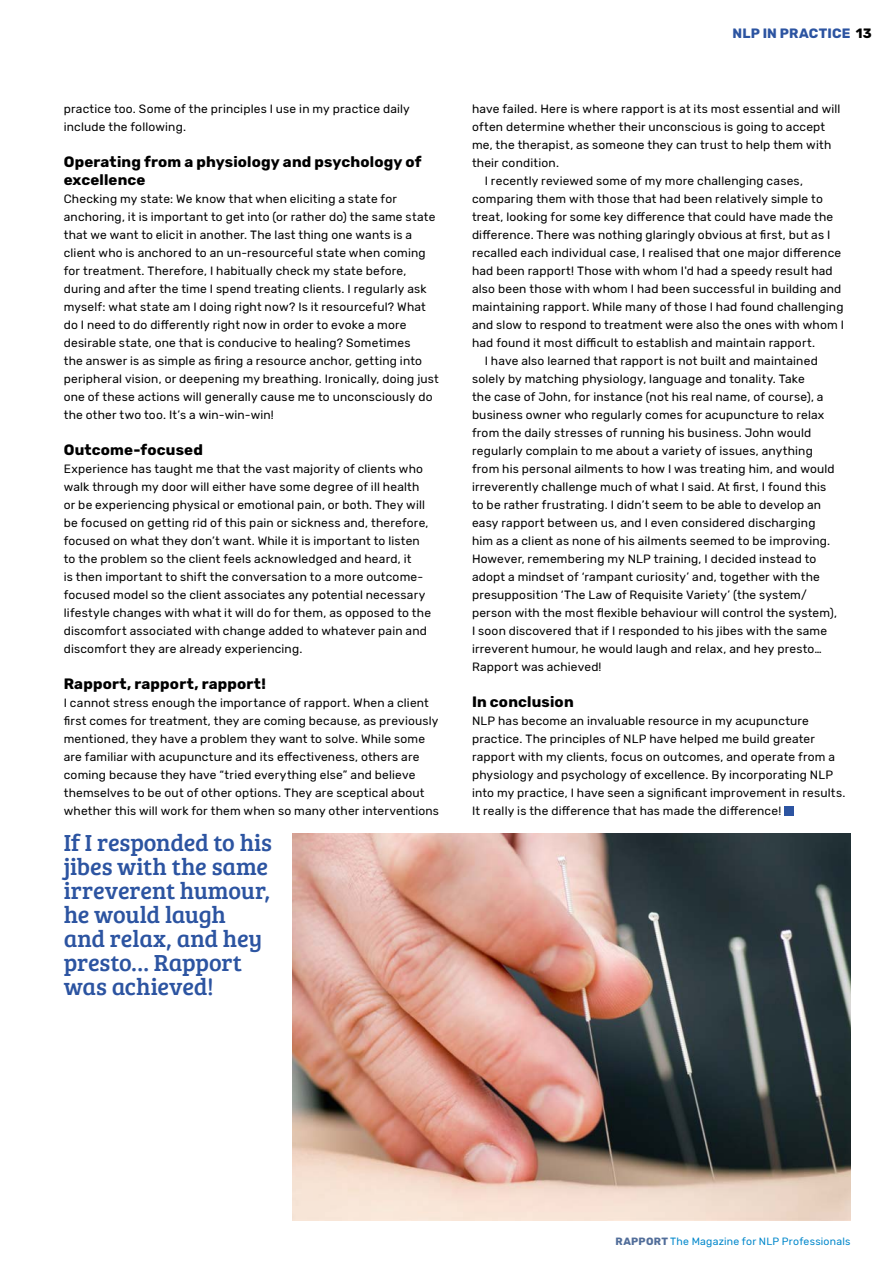
<style>
.page{position:relative;width:893px;height:1263px;background:#fff}
.page>*{position:absolute;margin:0;border:0;box-sizing:border-box;transform-origin:0 0}
.t1{font:24px/24px "Bree Serif";letter-spacing:-.005em;color:#2c54a1}
.t2{font:700 15px/18px "Rubik";letter-spacing:.01em;color:#000}
.t3{font:700 13.5px "Rubik";color:#2c54a1}
.t4{font:700 13.5px "Rubik";color:#000}
.t5{font:12px/18px "Rubik";letter-spacing:.015em;color:#000}
.t6{font:10.5px "Rubik";letter-spacing:.02em;color:#0087cb}
.s1{font-weight:700;color:#526e9a}
</style>
<div class="page">
<img style="left:293px;top:833px;width:557px;height:387px">
<div style="left:784px;top:806px;width:9px;height:9px;background:#2c54a1"></div>
<p class="t5" style="left:64px;top:100px;width:348px">practice too. Some of the principles I use in my practice daily include the following.</p>
<p class="t2" style="left:64px;top:154px;width:359px">Operating from a physiology and psychology of excellence</p>
<p class="t5" style="left:64px;top:190px;width:377px">Checking my state: We know that when eliciting a state for anchoring, it is important to get into (or rather do) the same state that we want to elicit in another. The last thing one wants is a client who is anchored to an un-resourceful state when coming for treatment. Therefore, I habitually check my state before, during and after the time I spend treating clients. I regularly ask myself: what state am I doing right now? Is it resourceful? What do I need to do differently right now in order to evoke a more desirable state, one that is conducive to healing? Sometimes<br>the answer is as simple as firing a resource anchor, getting into peripheral vision, or deepening my breathing. Ironically, doing just one of these actions will generally cause me to unconsciously do the other two too. It’s a win-win-win!</p>
<p class="t2" style="left:64px;top:442px;width:141px">Outcome-focused</p>
<p class="t5" style="left:64px;top:460px;width:369px">Experience has taught me that the vast majority of clients who walk through my door will either have some degree of ill health or be experiencing physical or emotional pain, or both. They will be focused on getting rid of this pain or sickness and, therefore, focused on what they don’t want. While it is important to listen to the problem so the client feels acknowledged and heard, it<br>is then important to shift the conversation to a more outcome&shy;focused model so the client associates any potential necessary lifestyle changes with what it will do for them, as opposed to the discomfort associated with change added to whatever pain and discomfort they are already experiencing.</p>
<p class="t2" style="left:64px;top:676px;width:204px">Rapport, rapport, rapport!</p>
<p class="t5" style="left:64px;top:694px;width:377px">I cannot stress enough the importance of rapport. When a client first comes for treatment, they are coming because, as previously mentioned, they have a problem they want to solve. While some are familiar with acupuncture and its effectiveness, others are coming because they have “tried everything else” and believe themselves to be out of other options. They are sceptical about whether this will work for them when so many other interventions</p>
<h1 class="t1" style="left:64px;top:830px;width:210px">If I responded to his jibes with the same irreverent humour, he would laugh and relax, and hey presto… Rapport was achieved!</h1>
<p class="t3" style="left:732px;top:26px;width:10px">nlp</p>
<p class="t3" style="left:763px;top:26px;width:27px">in practice</p>
<p class="t4" style="left:856px;top:26px;width:17px">13</p>
<p class="t5" style="left:472px;top:100px;width:370px">have failed. Here is where rapport is at its most essential and will</p>
<p class="t5" style="left:472px;top:118px;width:355px">often determine whether their unconscious is going to accept</p>
<p class="t5" style="left:472px;top:136px;width:361px">me, the therapist, as someone they can trust to help them with</p>
<p class="t5" style="left:472px;top:154px;width:89px">their condition.</p>
<p class="t5" style="left:485px;top:172px;width:320px">I recently reviewed some of my more challenging cases,</p>
<p class="t5" style="left:472px;top:190px;width:352px">comparing them with those that had been relatively simple to</p>
<p class="t5" style="left:472px;top:208px;width:363px">treat, looking for some key difference that could have made the</p>
<p class="t5" style="left:472px;top:226px;width:360px">difference. There was nothing glaringly obvious at first, but as I</p>
<p class="t5" style="left:472px;top:244px;width:371px">recalled each individual case, I realised that one major difference</p>
<p class="t5" style="left:472px;top:262px;width:362px">had been rapport! Those with whom I'd had a speedy result had</p>
<p class="t5" style="left:472px;top:280px;width:371px">also been those with whom I had been successful in building and</p>
<p class="t5" style="left:472px;top:298px;width:373px">maintaining rapport. While many of those I had found challenging</p>
<p class="t5" style="left:472px;top:316px;width:373px">and slow to respond to treatment were also the ones with whom I</p>
<p class="t5" style="left:472px;top:334px;width:345px">had found it most difficult to establish and maintain rapport.</p>
<p class="t5" style="left:485px;top:352px;width:335px">I have also learned that rapport is not built and maintained</p>
<p class="t5" style="left:472px;top:370px;width:334px">solely by matching physiology, language and tonality. Take</p>
<p class="t5" style="left:472px;top:388px;width:353px">the case of John, for instance (not his real name, of course), a</p>
<p class="t5" style="left:472px;top:406px;width:354px">business owner who regularly comes for acupuncture to relax</p>
<p class="t5" style="left:472px;top:424px;width:341px">from the daily stresses of running his business. John would</p>
<p class="t5" style="left:472px;top:442px;width:342px">regularly complain to me about a variety of issues, anything</p>
<p class="t5" style="left:472px;top:460px;width:364px">from his personal ailments to how I was treating him, and would</p>
<p class="t5" style="left:472px;top:478px;width:356px">irreverently challenge much of what I said. At first, I found this</p>
<p class="t5" style="left:472px;top:496px;width:351px">to be rather frustrating. I didn’t seem to be able to develop an</p>
<p class="t5" style="left:472px;top:514px;width:345px">easy rapport between us, and I even considered discharging</p>
<p class="t5" style="left:472px;top:532px;width:360px">him as a client as none of his ailments seemed to be improving.</p>
<p class="t5" style="left:472px;top:550px;width:346px">However, remembering my NLP training, I decided instead to</p>
<p class="t5" style="left:472px;top:568px;width:349px">adopt a mindset of ‘rampant curiosity’ and, together with the</p>
<p class="t5" style="left:472px;top:586px;width:336px">presupposition ‘The Law of Requisite Variety’ (the system/</p>
<p class="t5" style="left:472px;top:604px;width:367px">person with the most flexible behaviour will control the system),</p>
<p class="t5" style="left:472px;top:622px;width:357px">I soon discovered that if I responded to his jibes with the same</p>
<p class="t5" style="left:472px;top:640px;width:351px">irreverent humour, he would laugh and relax, and hey presto…</p>
<p class="t5" style="left:472px;top:658px;width:131px">Rapport was achieved!</p>
<p class="t2" style="left:472px;top:694px;width:103px">In conclusion</p>
<p class="t5" style="left:472px;top:712px;width:375px">NLP has become an invaluable resource in my acupuncture practice. The principles of NLP have helped me build greater rapport with my clients, focus on outcomes, and operate from a physiology and psychology of excellence. By incorporating NLP into my practice, I have seen a significant improvement in results.<br>It really is the difference that has made the difference!</p>
<p class="t6" style="left:616px;top:1235px;width:236px"><span class="s1">RAPPorT</span> The Magazine for NLP Professionals</p>
</div>
